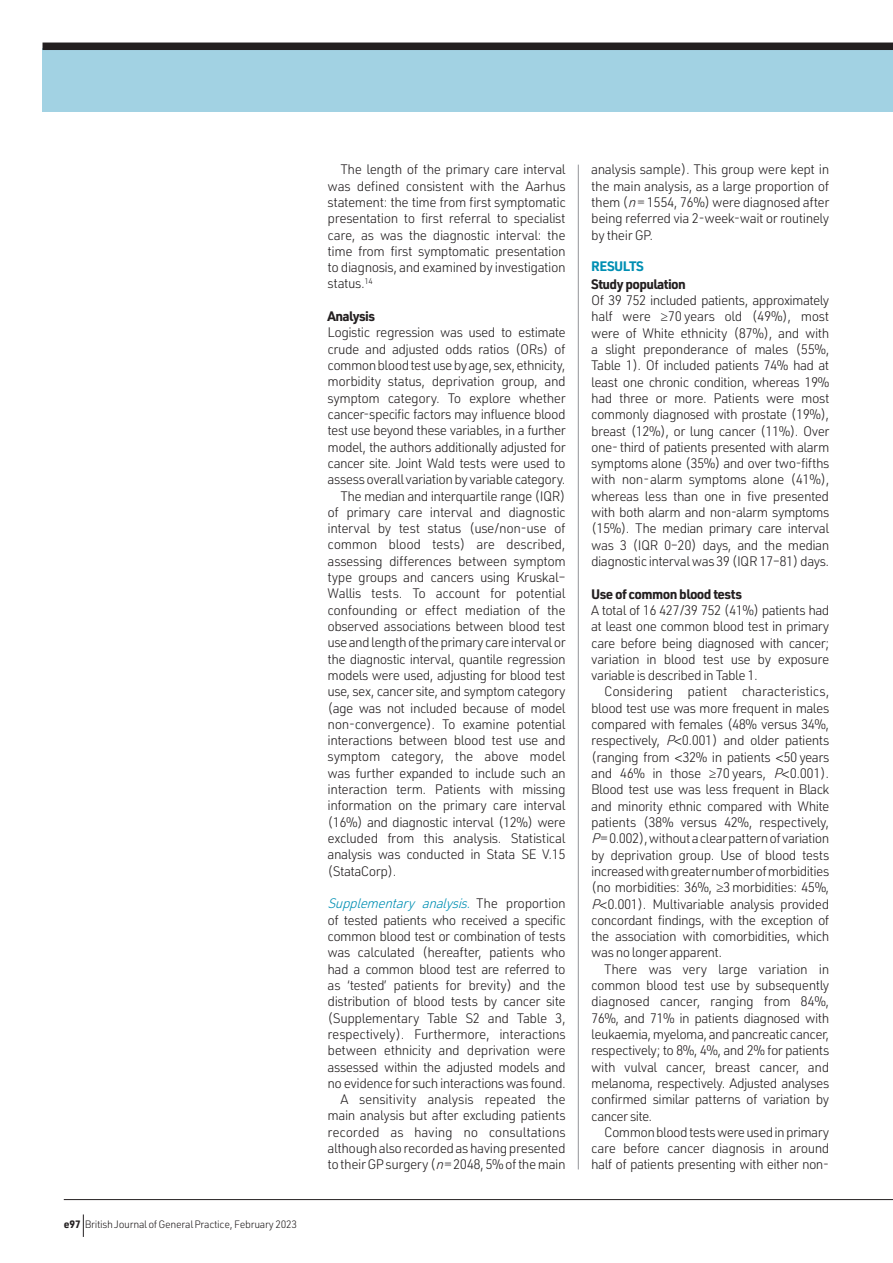
<style>
.page{position:relative;width:893px;height:1263px;background:#fff}
.page>*{position:absolute;margin:0;border:0;box-sizing:border-box;transform-origin:0 0}
.t1{font:300 13.5px/16.4px "URWDIN";letter-spacing:-.035em;color:#231f20;text-align:justify}
.t2{font:700 13.5px "URWDIN";letter-spacing:-.045em;color:#231f20}
.t3{font:700 13.5px "URWDIN";letter-spacing:-.04em;color:#008fb3}
.t4{font:300 10.5px "URWDIN";letter-spacing:-.025em;color:#231f20}
.s1{font-weight:700}
.s2{font-style:italic;color:#008fb3}
.s3{font-style:italic}
.s4{font-family:"Helvetica"}
</style>
<div class="page">
<div style="left:43px;top:48px;width:850px;height:64px;background:#a2d2e3"></div>
<div style="left:43px;top:43px;width:850px;height:7px;background:#231f20"></div>
<hr style="left:578px;top:165px;width:1px;height:1004px;background:#939598">
<hr style="left:64px;top:1199px;width:829px;height:1px;background:#231f20">
<svg style="left:83px;top:1214px;width:1px;height:23px"></svg>
<p class="t4" style="left:64px;top:1217px;width:235px"><span class="s1">e97</span> BritishJournalofGeneralPractice, February 2023</p>
<p class="t1" style="left:328px;top:161px;width:240px;text-indent:13px">The length of the primary care interval was defined consistent with the Aarhus statement: the time from first symptomatic presentation to first referral to specialist care, as was the diagnostic interval: the time from first symptomatic presentation to diagnosis, and examined by investigation status.<sup>14</sup></p>
<p class="t2" style="left:328px;top:307px;width:49px">Analysis</p>
<p class="t1" style="left:328px;top:324px;width:240px">Logistic regression was used to estimate</p>
<p class="t1" style="left:328px;top:340px;width:240px">crude and adjusted odds ratios (ORs) of</p>
<p class="t1" style="left:328px;top:357px;width:240px">common blood test use by age, sex, ethnicity,</p>
<p class="t1" style="left:328px;top:373px;width:240px">morbidity status, deprivation group, and</p>
<p class="t1" style="left:328px;top:389px;width:240px">symptom category. To explore whether</p>
<p class="t1" style="left:328px;top:406px;width:240px">cancer-specific factors may influence blood</p>
<p class="t1" style="left:328px;top:422px;width:240px">test use beyond these variables, in a further</p>
<p class="t1" style="left:328px;top:438px;width:240px">model, the authors additionally adjusted for</p>
<p class="t1" style="left:328px;top:454px;width:240px">cancer site. Joint Wald tests were used to</p>
<p class="t1" style="left:328px;top:471px;width:240px">assess overall variation by variable category.</p>
<p class="t1" style="left:340px;top:487px;width:227px">The median and interquartile range (IQR)</p>
<p class="t1" style="left:328px;top:503px;width:240px">of primary care interval and diagnostic</p>
<p class="t1" style="left:328px;top:520px;width:240px">interval by test status (use/non-use of</p>
<p class="t1" style="left:328px;top:536px;width:240px">common blood tests) are described,</p>
<p class="t1" style="left:328px;top:552px;width:240px">assessing differences between symptom</p>
<p class="t1" style="left:328px;top:569px;width:240px">type groups and cancers using Kruskal–</p>
<p class="t1" style="left:328px;top:585px;width:240px">Wallis tests. To account for potential</p>
<p class="t1" style="left:328px;top:601px;width:240px">confounding or effect mediation of the</p>
<p class="t1" style="left:328px;top:618px;width:240px">observed associations between blood test</p>
<p class="t1" style="left:328px;top:634px;width:240px">use and length of the primary care interval or</p>
<p class="t1" style="left:328px;top:650px;width:240px">the diagnostic interval, quantile regression</p>
<p class="t1" style="left:328px;top:666px;width:240px">models were used, adjusting for blood test</p>
<p class="t1" style="left:328px;top:683px;width:240px">use, sex, cancer site, and symptom category</p>
<p class="t1" style="left:328px;top:699px;width:240px">(age was not included because of model</p>
<p class="t1" style="left:328px;top:715px;width:240px">non-convergence). To examine potential</p>
<p class="t1" style="left:328px;top:732px;width:240px">interactions between blood test use and</p>
<p class="t1" style="left:328px;top:748px;width:240px">symptom category, the above model</p>
<p class="t1" style="left:328px;top:764px;width:240px">was further expanded to include such an</p>
<p class="t1" style="left:328px;top:781px;width:240px">interaction term. Patients with missing</p>
<p class="t1" style="left:328px;top:797px;width:240px">information on the primary care interval</p>
<p class="t1" style="left:328px;top:813px;width:240px">(16%) and diagnostic interval (12%) were</p>
<p class="t1" style="left:328px;top:830px;width:240px">excluded from this analysis. Statistical</p>
<p class="t1" style="left:328px;top:846px;width:240px">analysis was conducted in Stata SE V.15</p>
<p class="t1" style="left:328px;top:862px;width:70px">(StataCorp).</p>
<p class="t1" style="left:328px;top:895px;width:240px;text-align:right"><span class="s2">Supplementary analysis.</span> T h e p r o p o r t i o n of tested patients who received a specific common blood test or combination of tests was calculated (hereafter, patients who had a common blood test are referred to as ‘tested’ patients for brevity) and the distribution of blood tests by cancer site (Supplementary Table S2 and Table 3, respectively). Furthermore, interactions between ethnicity and deprivation were assessed within the adjusted models and no evidence for such interactions was found.<br>A sensitivity analysis repeated the main analysis but after excluding patients recorded as having no consultations although also recorded as having presented to their GP surgery (<span class="s3">n</span>= 2048, 5% of the main</p>
<p class="t1" style="left:591px;top:161px;width:240px">analysis sample). This group were kept in the main analysis, as a large proportion of them (<span class="s3">n</span>= 1554, 76%) were diagnosed after being referred via 2-week-wait or routinely by their GP.</p>
<p class="t3" style="left:591px;top:257px;width:54px">RESULTS</p>
<p class="t2" style="left:591px;top:275px;width:96px">Study population</p>
<p class="t1" style="left:591px;top:292px;width:240px">Of 39 752 included patients, approximately half were <span class="s4">≥</span>70 years old (49%), most were of White ethnicity (87%), and with a slight preponderance of males (55%, Table 1). Of included patients 74% had at least one chronic condition, whereas 19% had three or more. Patients were most commonly diagnosed with prostate (19%), breast (12%), or lung cancer (11%). Over one- third of patients presented with alarm symptoms alone (35%) and over two-fifths with non- alarm symptoms alone (41%), whereas less than one in five presented with both alarm and non-alarm symptoms (15%). The median primary care interval was 3 (IQR 0–20) days, and the median diagnostic interval was 39 (IQR 17–81) days.</p>
<p class="t2" style="left:591px;top:584px;width:152px">Use of common blood tests</p>
<p class="t1" style="left:591px;top:602px;width:240px">A total of 16 427/39 752 (41%) patients had at least one common blood test in primary care before being diagnosed with cancer; variation in blood test use by exposure variable is described in Table 1.</p>
<p class="t1" style="left:591px;top:683px;width:240px;text-indent:13px">Considering patient characteristics, blood test use was more frequent in males compared with females (48% versus 34%, respectively, <span class="s3">P</span><span class="s4">&lt;</span>0.001) and older patients (ranging from <span class="s4">&lt;</span>32% in patients <span class="s4">&lt;</span>50 years and 46% in those <span class="s4">≥</span>70 years, <span class="s3">P</span><span class="s4">&lt;</span>0.001).<br>Blood test use was less frequent in Black and minority ethnic compared with White patients (38% versus 42%, respectively, <span class="s3">P</span>= 0.002), without a clear pattern of variation by deprivation group. Use of blood tests increased with greater number of morbidities (no morbidities: 36%, <span class="s4">≥</span>3 morbidities: 45%, <span class="s3">P</span><span class="s4">&lt;</span>0.001). Multivariable analysis provided concordant findings, with the exception of the association with comorbidities, which was no longer apparent.</p>
<p class="t1" style="left:591px;top:960px;width:240px;text-indent:13px">There was very large variation in common blood test use by subsequently diagnosed cancer, ranging from 84%, 76%, and 71% in patients diagnosed with leukaemia, myeloma, and pancreatic cancer, respectively; to 8%, 4%, and 2% for patients with vulval cancer, breast cancer, and melanoma, respectively. Adjusted analyses confirmed similar patterns of variation by cancer site.</p>
<p class="t1" style="left:591px;top:1123px;width:240px;text-indent:13px">Common blood tests were used in primary care before cancer diagnosis in around half of patients presenting with either non-</p>
</div>
